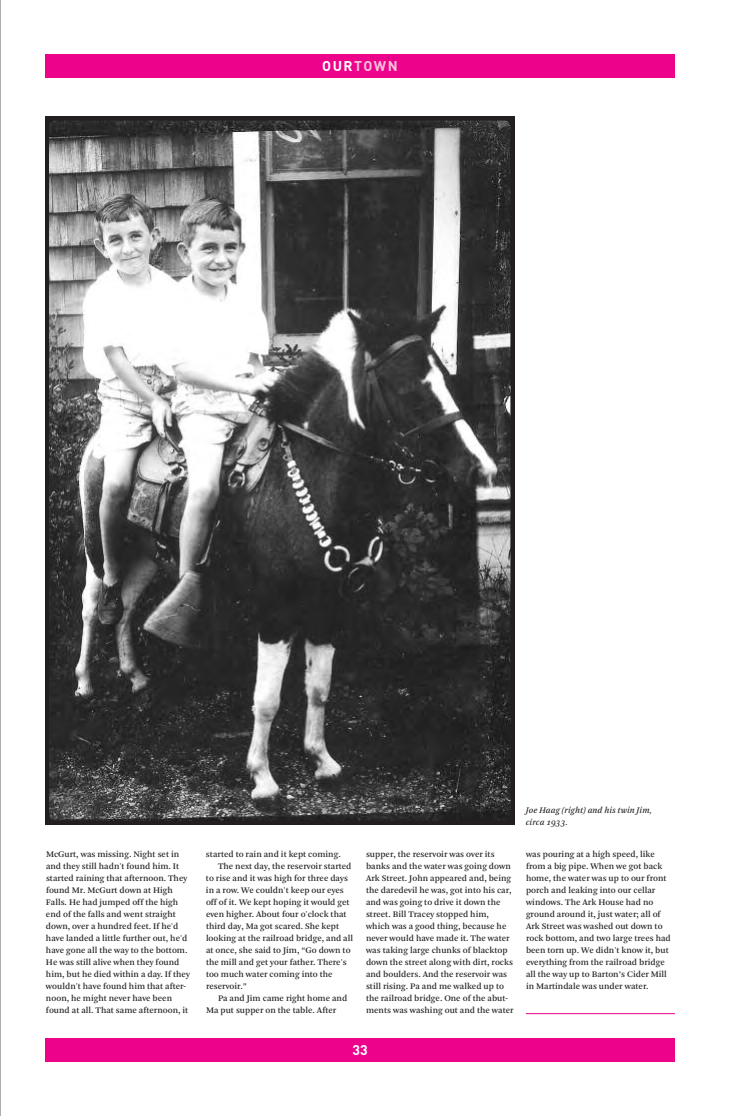
<style>
.page{position:relative;width:747px;height:1116px;background:#fff}
.page>*{position:absolute;margin:0;border:0;box-sizing:border-box;transform-origin:0 0}
.t1{font:700 14px "DIN";letter-spacing:.11em;color:#f7c1d9}
.t2{font:700 14px "DIN";color:#fff}
.t3{font:9px/12px "Arnhem";color:#231f20}
.t4{font:italic 9px/12px "Arnhem";color:#231f20}
.s1{color:#fff}
</style>
<div class="page">
<svg style="left:45px;top:117px;width:469px;height:708px"></svg>
<hr style="left:0;top:0;width:1px;height:1116px;background:#939598">
<div style="left:45px;top:1038px;width:630px;height:24px;background:#ed028c"></div>
<div style="left:45px;top:54px;width:630px;height:24px;background:#ed028c"></div>
<hr style="left:526px;top:1013px;width:149px;height:1px;background:#ed028c">
<h1 class="t1" style="left:322px;top:58px;width:77px"><span class="s1">OUR</span>TOWN</h1>
<p class="t4" style="left:526px;top:804px;width:128px">Joe Haag (right) and his twin Jim, circa 1933.</p>
<p class="t3" style="left:46px;top:848px;width:145px">McGurt, was missing. Night set in and they still hadn't found him. It started raining that afternoon. They found Mr. McGurt down at High Falls. He had jumped off the high end of the falls and went straight down, over a hundred feet. If he'd have landed a little further out, he'd have gone all the way to the bottom.<br>He was still alive when they found him, but he died within a day. If they wouldn't have found him that after&shy;noon, he might never have been found at all. That same afternoon, it</p>
<p class="t3" style="left:206px;top:848px;width:136px">started to rain and it kept coming.</p>
<p class="t3" style="left:218px;top:860px;width:135px">The next day, the reservoir started</p>
<p class="t3" style="left:206px;top:872px;width:144px">to rise and it was high for three days</p>
<p class="t3" style="left:206px;top:884px;width:139px">in a row. We couldn't keep our eyes</p>
<p class="t3" style="left:206px;top:896px;width:145px">off of it. We kept hoping it would get</p>
<p class="t3" style="left:206px;top:908px;width:142px">even higher. About four o'clock that</p>
<p class="t3" style="left:206px;top:920px;width:135px">third day, Ma got scared. She kept</p>
<p class="t3" style="left:206px;top:932px;width:149px">looking at the railroad bridge, and all</p>
<p class="t3" style="left:206px;top:944px;width:146px">at once, she said to Jim, “Go down to</p>
<p class="t3" style="left:206px;top:956px;width:142px">the mill and get your father. There's</p>
<p class="t3" style="left:206px;top:968px;width:128px">too much water coming into the</p>
<p class="t3" style="left:206px;top:980px;width:42px">reservoir.”</p>
<p class="t3" style="left:218px;top:992px;width:131px">Pa and Jim came right home and</p>
<p class="t3" style="left:206px;top:1004px;width:132px">Ma put supper on the table. After</p>
<p class="t3" style="left:366px;top:848px;width:149px">supper, the reservoir was over its banks and the water was going down Ark Street. John appeared and, being the daredevil he was, got into his car, and was going to drive it down the street. Bill Tracey stopped him, which was a good thing, because he never would have made it. The water was taking large chunks of blacktop down the street along with dirt, rocks and boulders. And the reservoir was still rising. Pa and me walked up to the railroad bridge. One of the abut&shy;ments was washing out and the water</p>
<p class="t3" style="left:526px;top:848px;width:146px">was pouring at a high speed, like from a big pipe. When we got back home, the water was up to our front porch and leaking into our cellar windows. The Ark House had no ground around it, just water; all of Ark Street was washed out down to rock bottom, and two large trees had been torn up. We didn't know it, but everything from the railroad bridge all the way up to Barton’s Cider Mill in Martindale was under water.</p>
<h1 class="t2" style="left:352px;top:1042px;width:17px">33</h1>
</div>
